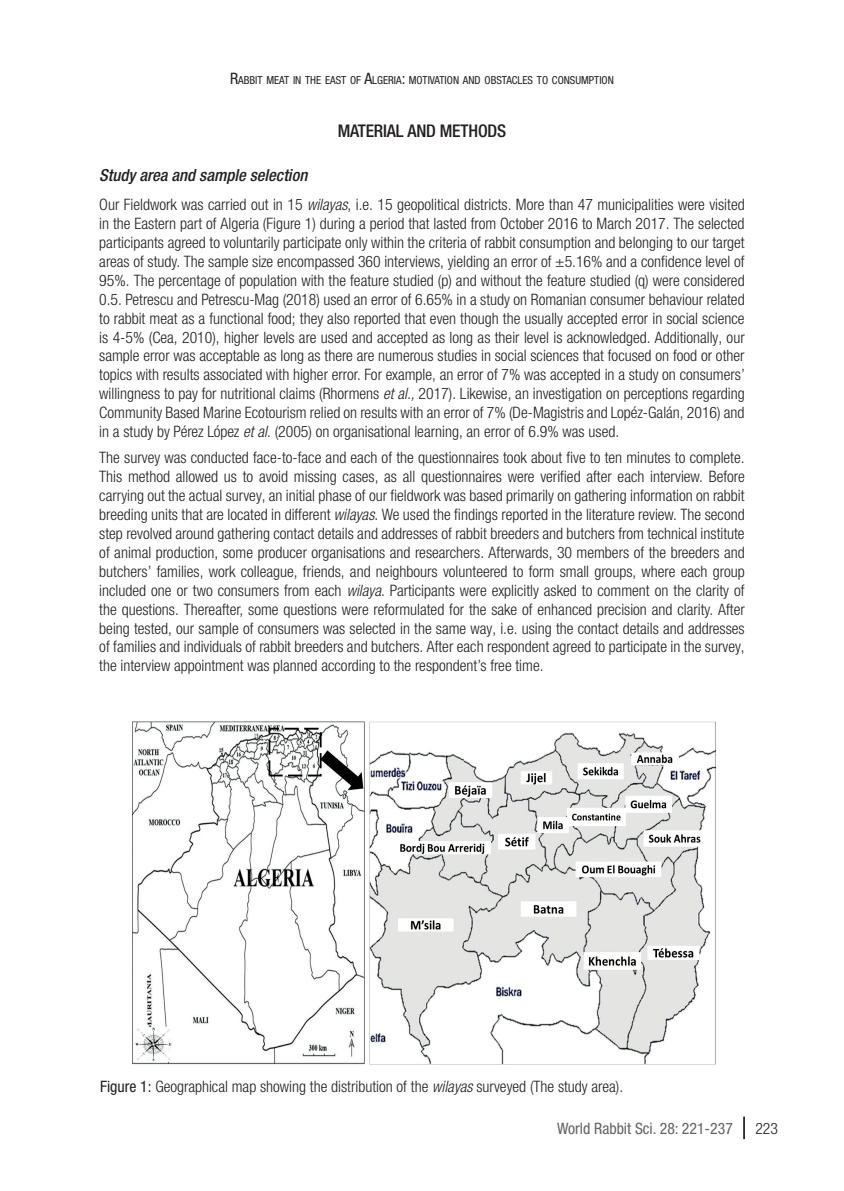
<style>
.page{position:relative;width:844px;height:1191px;background:#fff}
.page>*{position:absolute;margin:0;border:0;box-sizing:border-box;transform-origin:0 0}
.NIVEL-1{font:500 condensed 17.5px "Helvetica Neue LTW1 G";letter-spacing:-.01em;color:#231f20}
.NIVEL-2{font:italic 500 condensed 16.62px "Helvetica Neue LTW1 G";color:#231f20}
.PARRAFO{font:300 condensed 15.75px/18.9px "Helvetica Neue LTW1 G";color:#231f20;text-align:justify}
.IMAGEN-TITULO{font:300 condensed 15.75px "Helvetica Neue LTW1 G";color:#231f20}
.t1{font:condensed 15.75px "Helvetica Neue LTW1 G";color:#636366}
.t2{font:300 condensed 15.75px "Helvetica Neue LTW1 G";color:#231f20}
.t3{font:condensed 11.03px "Helvetica Neue LTW1 G";color:#231f20}
.s1{font-size:15.75px}
.s2{font-style:italic}
.s3{font-weight:400}
</style>
<div class="page">
<svg style="left:743px;top:1116px;width:1px;height:23px"></svg>
<img style="left:132px;top:721px;width:583px;height:344px">
<p class="t3" style="left:230px;top:74px;width:385px"><span class="s1">R</span>ABBIT MEAT IN THE EAST OF <span class="s1">A</span>LGERIA<span class="s1">:</span> MOTIVATION AND OBSTACLES TO CONSUMPTION</p>
<h1 class="NIVEL-1" style="left:337px;top:120px;width:170px">MATERIAL AND METHODS</h1>
<h2 class="NIVEL-2" style="left:99px;top:165px;width:209px">Study area and sample selection</h2>
<p class="PARRAFO" style="left:99px;top:195px;width:646px">Our Fieldwork was carried out in 15 <span class="s2">wilayas</span>, i.e. 15 geopolitical districts. More than 47 municipalities were visited in the Eastern part of Algeria (Figure 1) during a period that lasted from October 2016 to March 2017. The selected participants agreed to voluntarily participate only within the criteria of rabbit consumption and belonging to our target areas of study. The sample size encompassed 360 interviews, yielding an error of ±5.16% and a confidence level of 95%. The percentage of population with the feature studied (p) and without the feature studied (q) were considered 0.5. Petrescu and Petrescu-Mag (2018) used an error of 6.65% in a study on Romanian consumer behaviour related to rabbit meat as a functional food; they also reported that even though the usually accepted error in social science is 4-5% (Cea, 2010), higher levels are used and accepted as long as their level is acknowledged. Additionally, our sample error was acceptable as long as there are numerous studies in social sciences that focused on food or other topics with results associated with higher error. For example, an error of 7% was accepted in a study on consumers’ willingness to pay for nutritional claims (Rhormens <span class="s2">et al.,</span> 2017). Likewise, an investigation on perceptions regarding Community Based Marine Ecotourism relied on results with an error of 7% (De-Magistris and Lopéz-Galán, 2016) and in a study by Pérez López <span class="s2">et al</span>. (2005) on organisational learning, an error of 6.9% was used.</p>
<p class="PARRAFO" style="left:99px;top:448px;width:646px">The survey was conducted face-to-face and each of the questionnaires took about five to ten minutes to complete.<br>This method allowed us to avoid missing cases, as all questionnaires were verified after each interview. Before carrying out the actual survey, an initial phase of our fieldwork was based primarily on gathering information on rabbit breeding units that are located in different <span class="s2">wilayas</span>. We used the findings reported in the literature review. The second step revolved around gathering contact details and addresses of rabbit breeders and butchers from technical institute of animal production, some producer organisations and researchers. Afterwards, 30 members of the breeders and butchers’ families, work colleague, friends, and neighbours volunteered to form small groups, where each group included one or two consumers from each <span class="s2">wilaya</span>. Participants were explicitly asked to comment on the clarity of the questions. Thereafter, some questions were reformulated for the sake of enhanced precision and clarity. After being tested, our sample of consumers was selected in the same way, i.e. using the contact details and addresses of families and individuals of rabbit breeders and butchers. After each respondent agreed to participate in the survey, the interview appointment was planned according to the respondent’s free time.</p>
<p class="IMAGEN-TITULO" style="left:100px;top:1077px;width:524px"><span class="s3">Figure 1:</span> Geographical map showing the distribution of the <span class="s2">wilayas</span> surveyed (The study area).</p>
<p class="t1" style="left:557px;top:1119px;width:177px">World Rabbit Sci. 28: 221-237</p>
<p class="t2" style="left:755px;top:1119px;width:24px">223</p>
</div>
